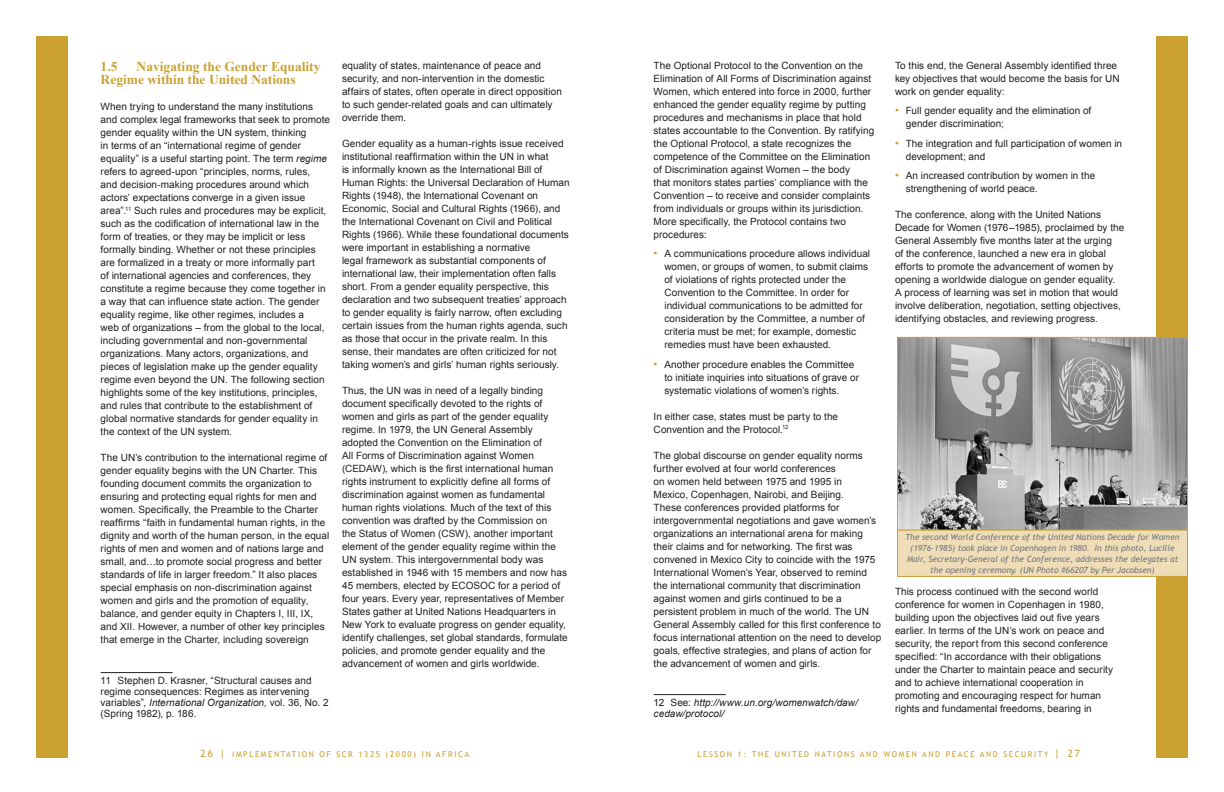
<style>
.page{position:relative;width:1224px;height:792px;background:#fff}
.page>*{position:absolute;margin:0;border:0;box-sizing:border-box;transform-origin:0 0}
.t1{font:700 13.5px/13.5px "Times New Roman";color:#cba131}
.t2{font:10px/13px "Arial";letter-spacing:.005em;color:#231f20}
.t3{font:italic 10px/11px "Arial";letter-spacing:.005em;color:#231f20}
.t4{font:10px "Trebuchet MS";color:#cba131}
.t5{font:italic 8.5px/11px "Trebuchet MS";color:#76787b;text-align:center}
.t6{font:8px "Trebuchet MS";letter-spacing:.2em;color:#cba131}
.s1{font-style:italic}
.s2{font-size:11px;color:#cba131}
.s3{font-style:normal}
.s4{font-size:8px}
.s5{font-size:11px}
.s6{font-size:10px}
</style>
<div class="page">
<div style="left:36px;top:36px;width:32px;height:721px;background:#cba131"></div>
<div style="left:1156px;top:36px;width:32px;height:721px;background:#cba131"></div>
<hr style="left:101px;top:672px;width:72px;height:1px;background:#231f20">
<hr style="left:654px;top:694px;width:72px;height:1px;background:#231f20">
<img style="left:899px;top:339px;width:287px;height:190px">
<div style="left:897px;top:337px;width:291px;height:194px;border:1px solid #cba131"></div>
<div style="left:898px;top:530px;width:290px;height:46px;background:#efddb8"></div>
<div style="left:897px;top:530px;width:291px;height:47px;border:1px solid #cba131"></div>
<h1 class="t1" style="left:101px;top:59px;width:221px;text-indent:36px">Navigating the Gender Equality<br>Regime within the United Nations</h1>
<p class="t2" style="left:101px;top:100px;width:231px">When trying to understand the many institutions and complex legal frameworks that seek to promote gender equality within the UN system, thinking<br>in terms of an “international regime of gender equality” is a useful starting point. The term <span class="s1">regime </span>refers to agreed-upon “principles, norms, rules,<br>and decision-making procedures around which actors’ expectations converge in a given issue area”.<sup>11</sup> Such rules and procedures may be explicit, such as the codification of international law in the form of treaties, or they may be implicit or less formally binding. Whether or not these principles are formalized in a treaty or more informally part<br>of international agencies and conferences, they constitute a regime because they come together in a way that can influence state action. The gender equality regime, like other regimes, includes a<br>web of organizations – from the global to the local, including governmental and non-governmental organizations. Many actors, organizations, and pieces of legislation make up the gender equality regime even beyond the UN. The following section highlights some of the key institutions, principles, and rules that contribute to the establishment of global normative standards for gender equality in the context of the UN system.</p>
<p class="t2" style="left:101px;top:451px;width:230px">The UN’s contribution to the international regime of gender equality begins with the UN Charter. This founding document commits the organization to ensuring and protecting equal rights for men and women. Specifically, the Preamble to the Charter reaffirms “faith in fundamental human rights, in the dignity and worth of the human person, in the equal rights of men and women and of nations large and small, and…to promote social progress and better standards of life in larger freedom.” It also places special emphasis on non-discrimination against women and girls and the promotion of equality, balance, and gender equity in Chapters I, III, IX, and XII. However, a number of other key principles that emerge in the Charter, including sovereign</p>
<p class="t2" style="left:101px;top:675px;width:230px;line-height:11px">11 Stephen D. Krasner, “Structural causes and regime consequences: Regimes as intervening variables”, <span class="s1">International Organization,</span> vol. 36, No. 2 (Spring 1982), p. 186.</p>
<h1 class="t1" style="left:101px;top:59px;width:18px">1.5</h1>
<p class="t2" style="left:342px;top:59px;width:221px">equality of states, maintenance of peace and security, and non-intervention in the domestic affairs of states, often operate in direct opposition to such gender-related goals and can ultimately override them.</p>
<p class="t2" style="left:342px;top:137px;width:229px">Gender equality as a human-rights issue received institutional reaffirmation within the UN in what<br>is informally known as the International Bill of Human Rights: the Universal Declaration of Human Rights (1948), the International Covenant on Economic, Social and Cultural Rights (1966), and the International Covenant on Civil and Political Rights (1966). While these foundational documents were important in establishing a normative<br>legal framework as substantial components of international law, their implementation often falls short. From a gender equality perspective, this declaration and two subsequent treaties’ approach to gender equality is fairly narrow, often excluding certain issues from the human rights agenda, such as those that occur in the private realm. In this sense, their mandates are often criticized for not taking women’s and girls’ human rights seriously.</p>
<p class="t2" style="left:342px;top:384px;width:227px">Thus, the UN was in need of a legally binding document specifically devoted to the rights of women and girls as part of the gender equality regime. In 1979, the UN General Assembly adopted the Convention on the Elimination of<br>All Forms of Discrimination against Women (CEDAW), which is the first international human rights instrument to explicitly define all forms of discrimination against women as fundamental human rights violations. Much of the text of this convention was drafted by the Commission on<br>the Status of Women (CSW), another important element of the gender equality regime within the UN system. This intergovernmental body was established in 1946 with 15 members and now has 45 members, elected by ECOSOC for a period of four years. Every year, representatives of Member States gather at United Nations Headquarters in New York to evaluate progress on gender equality, identify challenges, set global standards, formulate policies, and promote gender equality and the advancement of women and girls worldwide.</p>
<p class="t2" style="left:654px;top:59px;width:222px">The Optional Protocol to the Convention on the Elimination of All Forms of Discrimination against Women, which entered into force in 2000, further enhanced the gender equality regime by putting procedures and mechanisms in place that hold states accountable to the Convention. By ratifying the Optional Protocol, a state recognizes the competence of the Committee on the Elimination of Discrimination against Women – the body<br>that monitors states parties’ compliance with the Convention – to receive and consider complaints from individuals or groups within its jurisdiction.<br>More specifically, the Protocol contains two procedures:</p>
<p class="t2" style="left:664px;top:247px;width:207px;text-indent:-11px"><span class="s2">•</span> A communications procedure allows individual women, or groups of women, to submit claims of violations of rights protected under the Convention to the Committee. In order for individual communications to be admitted for consideration by the Committee, a number of criteria must be met; for example, domestic remedies must have been exhausted.</p>
<p class="t2" style="left:664px;top:358px;width:196px;text-indent:-11px"><span class="s2">•</span> Another procedure enables the Committee to initiate inquiries into situations of grave or systematic violations of women’s rights.</p>
<p class="t2" style="left:654px;top:410px;width:186px">In either case, states must be party to the<br>Convention and the Protocol.<sup>12</sup></p>
<p class="t2" style="left:654px;top:449px;width:229px">The global discourse on gender equality norms further evolved at four world conferences<br>on women held between 1975 and 1995 in<br>Mexico, Copenhagen, Nairobi, and Beijing.<br>These conferences provided platforms for intergovernmental negotiations and gave women’s organizations an international arena for making their claims and for networking. The first was convened in Mexico City to coincide with the 1975<br>International Women’s Year, observed to remind the international community that discrimination against women and girls continued to be a persistent problem in much of the world. The UN General Assembly called for this first conference to focus international attention on the need to develop goals, effective strategies, and plans of action for the advancement of women and girls.</p>
<p class="t3" style="left:654px;top:697px;width:206px"><span class="s3">12 See:</span> http://www.un.org/womenwatch/daw/ cedaw/protocol/</p>
<p class="t2" style="left:895px;top:59px;width:226px">To this end, the General Assembly identified three key objectives that would become the basis for UN work on gender equality:</p>
<p class="t2" style="left:906px;top:104px;width:187px;text-indent:-11px"><span class="s2">•</span> Full gender equality and the elimination of gender discrimination;</p>
<p class="t2" style="left:906px;top:137px;width:218px;text-indent:-11px"><span class="s2">•</span> The integration and full participation of women in development; and</p>
<p class="t2" style="left:906px;top:169px;width:191px;text-indent:-11px"><span class="s2">•</span> An increased contribution by women in the strengthening of world peace.</p>
<p class="t2" style="left:895px;top:208px;width:231px">The conference, along with the United Nations Decade for Women (1976–1985), proclaimed by the General Assembly five months later at the urging<br>of the conference, launched a new era in global efforts to promote the advancement of women by opening a worldwide dialogue on gender equality.<br>A process of learning was set in motion that would involve deliberation, negotiation, setting objectives, identifying obstacles, and reviewing progress.</p>
<p class="t5" style="left:905px;top:531px;width:276px">The second World Conference of the United Nations Decade for Women (1976–1985) took place in Copenhagen in 1980. In this photo, Lucille Mair, Secretary-General of the Conference, addresses the delegates at the opening ceremony. (UN Photo #66207 by Per Jacobsen)</p>
<p class="t2" style="left:895px;top:585px;width:220px">This process continued with the second world conference for women in Copenhagen in 1980, building upon the objectives laid out five years earlier. In terms of the UN’s work on peace and security, the report from this second conference specified: “In accordance with their obligations under the Charter to maintain peace and security and to achieve international cooperation in promoting and encouraging respect for human rights and fundamental freedoms, bearing in</p>
<p class="t4" style="left:200px;top:748px;width:40px">26 | <span class="s4">IMP</span></p>
<p class="t6" style="left:249px;top:749px;width:34px">LEMENTATI</p>
<p class="t6" style="left:302px;top:749px;width:149px">ON OF SCR 1325 (2000) I N AFRICA</p>
<p class="t6" style="left:697px;top:750px;width:143px">LESSON 1: THE UN ITED N ATIONS</p>
<p class="t6" style="left:860px;top:750px;width:49px">AN D WOMEN</p>
<p class="t6" style="left:922px;top:750px;width:159px">AN D PEACE AN D SE CURITY <span class="s5">|</span> <span class="s6">27</span></p>
</div>
